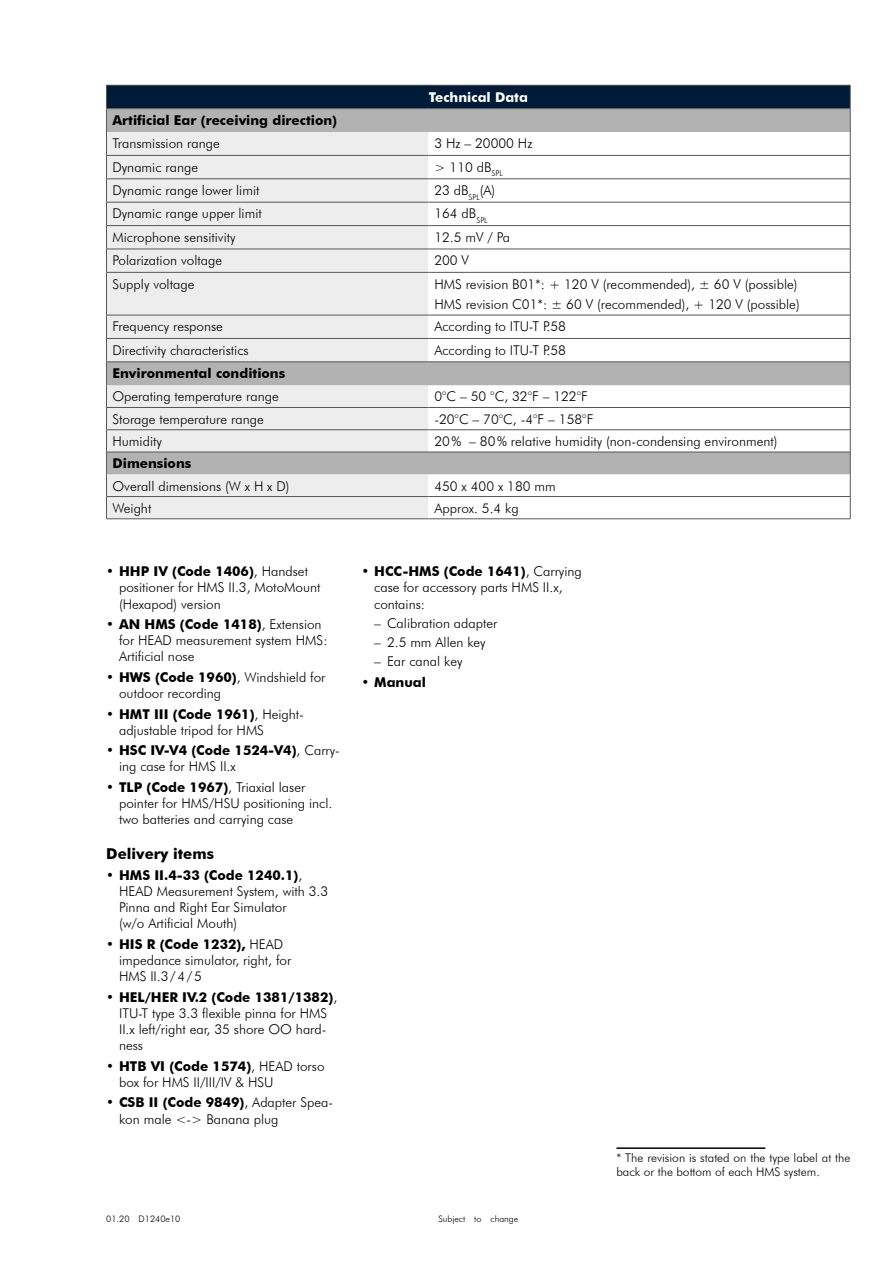
<style>
.page{position:relative;width:893px;height:1263px;background:#fff}
.page>*{position:absolute;margin:0;border:0;box-sizing:border-box;transform-origin:0 0}
.t1{font:700 15px "Futura BT";color:#000}
.t2{font:300 13.5px/16.2px "Futura BT";color:#000}
.t3{font:700 13.5px "Futura BT";color:#000}
.t4{font:700 13.5px "Futura BT";color:#fff}
.t5{font:300 12px/14.4px "Futura BT";color:#000}
.t6{font:300 9px "Futura BT";color:#000}
.s1{font-weight:700}
.s2{font-weight:300}
</style>
<div class="page">
<div style="left:106px;top:85px;width:744px;height:24px;background:#001b37"></div>
<div style="left:106px;top:109px;width:744px;height:23px;background:#b3b2b2"></div>
<div style="left:107px;top:132px;width:321px;height:386px;background:#ededed"></div>
<svg style="left:428px;top:132px;width:422px;height:386px"></svg>
<svg style="left:107px;top:363px;width:743px;height:111px"></svg>
<hr style="left:106px;top:85px;width:322px;height:1px;background:#575756">
<hr style="left:428px;top:85px;width:422px;height:1px;background:#575756">
<hr style="left:106px;top:108px;width:322px;height:1px;background:#575756">
<hr style="left:428px;top:108px;width:422px;height:1px;background:#575756">
<hr style="left:106px;top:155px;width:322px;height:1px;background:#575756">
<hr style="left:428px;top:155px;width:422px;height:1px;background:#575756">
<hr style="left:106px;top:179px;width:322px;height:1px;background:#575756">
<hr style="left:428px;top:179px;width:422px;height:1px;background:#575756">
<hr style="left:106px;top:202px;width:322px;height:1px;background:#575756">
<hr style="left:428px;top:202px;width:422px;height:1px;background:#575756">
<hr style="left:106px;top:225px;width:322px;height:1px;background:#575756">
<hr style="left:428px;top:225px;width:422px;height:1px;background:#575756">
<hr style="left:106px;top:249px;width:322px;height:1px;background:#575756">
<svg style="left:106px;top:85px;width:1px;height:187px"></svg>
<hr style="left:428px;top:249px;width:422px;height:1px;background:#575756">
<svg style="left:850px;top:85px;width:1px;height:187px"></svg>
<hr style="left:106px;top:272px;width:322px;height:1px;background:#575756">
<hr style="left:106px;top:273px;width:1px;height:42px;background:#575756">
<hr style="left:428px;top:272px;width:422px;height:1px;background:#575756">
<hr style="left:850px;top:273px;width:1px;height:42px;background:#575756">
<hr style="left:106px;top:315px;width:322px;height:1px;background:#575756">
<hr style="left:428px;top:315px;width:422px;height:1px;background:#575756">
<hr style="left:106px;top:338px;width:322px;height:1px;background:#575756">
<hr style="left:428px;top:338px;width:422px;height:1px;background:#575756">
<hr style="left:106px;top:362px;width:322px;height:1px;background:#575756">
<hr style="left:428px;top:362px;width:422px;height:1px;background:#575756">
<hr style="left:106px;top:407px;width:322px;height:1px;background:#575756">
<hr style="left:428px;top:407px;width:422px;height:1px;background:#575756">
<hr style="left:106px;top:429px;width:322px;height:1px;background:#575756">
<hr style="left:428px;top:429px;width:422px;height:1px;background:#575756">
<hr style="left:106px;top:452px;width:322px;height:1px;background:#575756">
<hr style="left:428px;top:452px;width:422px;height:1px;background:#575756">
<hr style="left:106px;top:496px;width:322px;height:1px;background:#575756">
<svg style="left:106px;top:315px;width:1px;height:203px"></svg>
<hr style="left:428px;top:496px;width:422px;height:1px;background:#575756">
<svg style="left:850px;top:315px;width:1px;height:204px"></svg>
<hr style="left:106px;top:518px;width:322px;height:1px;background:#575756">
<hr style="left:428px;top:518px;width:422px;height:1px;background:#575756">
<hr style="left:616px;top:1147px;width:149px;height:2px;background:#000">
<p class="t4" style="left:429px;top:88px;width:101px">Technical Data</p>
<p class="t3" style="left:112px;top:112px;width:226px">Artificial Ear (receiving direction)</p>
<p class="t2" style="left:112px;top:135px;width:109px">Transmission range</p>
<p class="t2" style="left:434px;top:135px;width:100px">3 Hz – 20000 Hz</p>
<p class="t2" style="left:112px;top:159px;width:87px">Dynamic range</p>
<p class="t2" style="left:434px;top:159px;width:70px">&gt; 110 dB<sub>SPL</sub></p>
<p class="t2" style="left:112px;top:182px;width:149px">Dynamic range lower limit</p>
<p class="t2" style="left:434px;top:182px;width:62px">23 dB<sub>SPL</sub>(A)</p>
<p class="t2" style="left:112px;top:205px;width:151px">Dynamic range upper limit</p>
<p class="t2" style="left:434px;top:205px;width:55px">164 dB<sub>SPL</sub></p>
<p class="t2" style="left:112px;top:229px;width:125px">Microphone sensitivity</p>
<p class="t2" style="left:434px;top:229px;width:77px">12.5 mV / Pa</p>
<p class="t2" style="left:112px;top:252px;width:111px">Polarization voltage</p>
<p class="t2" style="left:434px;top:252px;width:36px">200 V</p>
<p class="t2" style="left:112px;top:276px;width:83px">Supply voltage</p>
<p class="t2" style="left:434px;top:273px;width:367px;line-height:20.4px">HMS revision B01*: + 120 V (recommended), ± 60 V (possible)<br>HMS revision C01*: ± 60 V (recommended), + 120 V (possible)</p>
<p class="t2" style="left:112px;top:318px;width:112px">Frequency response</p>
<p class="t2" style="left:434px;top:318px;width:133px">According to ITU-T P.58</p>
<p class="t2" style="left:112px;top:342px;width:138px">Directivity characteristics</p>
<p class="t2" style="left:434px;top:342px;width:133px">According to ITU-T P.58</p>
<p class="t3" style="left:112px;top:365px;width:174px">Environmental conditions</p>
<p class="t2" style="left:112px;top:388px;width:168px">Operating temperature range</p>
<p class="t2" style="left:434px;top:388px;width:155px">0°C – 50 °C, 32°F – 122°F</p>
<p class="t2" style="left:112px;top:411px;width:153px">Storage temperature range</p>
<p class="t2" style="left:434px;top:411px;width:161px">-20°C – 70°C, -4°F – 158°F</p>
<p class="t2" style="left:112px;top:433px;width:51px">Humidity</p>
<p class="t2" style="left:434px;top:433px;width:345px">20% – 80% relative humidity (non-condensing environment)</p>
<p class="t3" style="left:112px;top:455px;width:80px">Dimensions</p>
<p class="t2" style="left:112px;top:477px;width:179px">Overall dimensions (W x H x D)</p>
<p class="t2" style="left:434px;top:477px;width:123px">450 x 400 x 180 mm</p>
<p class="t2" style="left:112px;top:500px;width:40px">Weight</p>
<p class="t2" style="left:434px;top:500px;width:86px">Approx. 5.4 kg</p>
<p class="t2" style="left:119px;top:563px;width:203px;text-indent:-13px">• <span class="s1">HHP IV (Code 1406)</span>, Handset positioner for HMS II.3, MotoMount (Hexapod) version</p>
<p class="t2" style="left:119px;top:616px;width:210px;text-indent:-13px">• <span class="s1">AN HMS (Code 1418)</span>, Extension for HEAD measurement system HMS:<br>Artificial nose</p>
<p class="t2" style="left:119px;top:669px;width:208px;text-indent:-13px">• <span class="s1">HWS (Code 1960)</span>, Windshield for outdoor recording</p>
<p class="t2" style="left:119px;top:705px;width:186px;text-indent:-13px">• <span class="s1">HMT III (Code 1961)</span>, Height&shy;adjustable tripod for HMS</p>
<p class="t2" style="left:119px;top:742px;width:222px;text-indent:-13px">• <span class="s1">HSC IV-V4 (Code 1524-V4)</span>, Carry&shy;ing case for HMS II.x</p>
<p class="t2" style="left:119px;top:779px;width:215px;text-indent:-13px">• <span class="s1">TLP (Code 1967)</span>, Triaxial laser pointer for HMS/HSU positioning incl. two batteries and carrying case</p>
<p class="t1" style="left:106px;top:845px;width:109px">Delivery items</p>
<p class="t2" style="left:119px;top:867px;width:211px;text-indent:-13px">• <span class="s1">HMS II.4-33 (Code 1240.1)</span>,<br>HEAD Measurement System, with 3.3<br>Pinna and Right Ear Simulator<br>(w/o Artificial Mouth)</p>
<p class="t2" style="left:119px;top:936px;width:174px;text-indent:-13px">• <span class="s1">HIS R (Code 1232),</span> HEAD impedance simulator, right, for<br>HMS II.3/4/5</p>
<p class="t2" style="left:119px;top:989px;width:220px;text-indent:-13px">• <span class="s1">HEL/HER IV.2 (Code 1381/1382)</span>,<br>ITU-T type 3.3 flexible pinna for HMS<br>II.x left/right ear, 35 shore OO hard&shy;ness</p>
<p class="t2" style="left:119px;top:1058px;width:207px;text-indent:-13px">• <span class="s1">HTB VI (Code 1574)</span>, HEAD torso box for HMS II/III/IV &amp; HSU</p>
<p class="t2" style="left:119px;top:1094px;width:216px;text-indent:-13px">• <span class="s1">CSB II (Code 9849)</span>, Adapter Spea&shy;kon male &lt;-&gt; Banana plug</p>
<p class="t2" style="left:374px;top:563px;width:209px;text-indent:-13px">• <span class="s1">HCC-HMS (Code 1641)</span>, Carrying case for accessory parts HMS II.x, contains:</p>
<p class="t2" style="left:374px;top:615px;width:125px">– Calibration adapter</p>
<p class="t2" style="left:374px;top:634px;width:113px">– 2.5 mm Allen key</p>
<p class="t2" style="left:374px;top:653px;width:90px">– Ear canal key</p>
<p class="t3" style="left:361px;top:674px;width:66px"><span class="s2">•</span> Manual</p>
<p class="t6" style="left:106px;top:1213px;width:76px">01.20 D1240e10</p>
<p class="t6" style="left:438px;top:1213px;width:81px">Subject to change</p>
<p class="t5" style="left:616px;top:1150px;width:235px">* The revision is stated on the type label at the back or the bottom of each HMS system.</p>
</div>
